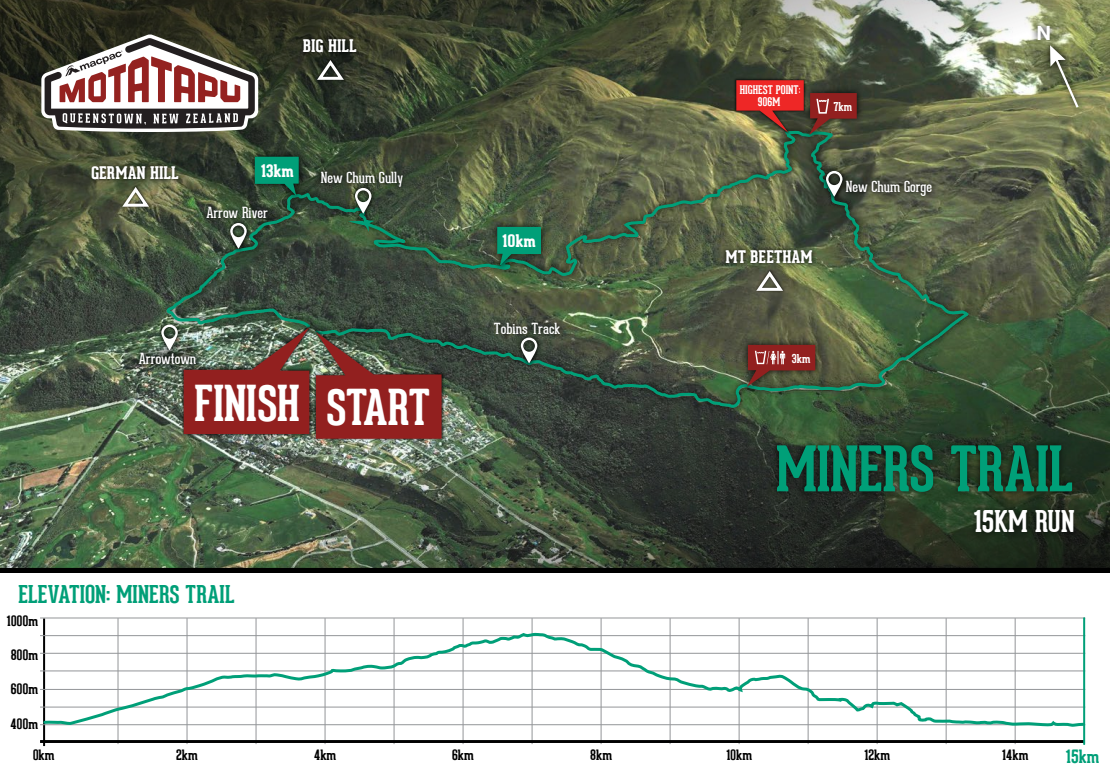
<style>
.page{position:relative;width:1110px;height:774px;background:#fff}
.page>*{position:absolute;margin:0;border:0;box-sizing:border-box;transform-origin:0 0}
.t1{font:700 61.4px "Geared Slab";letter-spacing:-.005em;color:#009f78}
.t2{font:700 48.4px "Geared Slab";letter-spacing:-.01em;color:#fff}
.t3{font:700 29.3px "Geared Slab";letter-spacing:-.01em;color:#fff}
.t4{font:700 24px "Geared Slab";color:#009f78}
.t5{font:700 19.8px "Helvetica Neue";color:#fff}
.t6{font:700 18px "Geared Slab";color:#009f78}
.t7{font:800 17px "Geared Slab";color:#fff}
.t8{font:15px "Geared Slab";color:#fff}
.t9{font:700 14px "Geared Slab";letter-spacing:-.01em;color:#000}
.t10{font:700 12px "Geared Slab";color:#fff}
.t11{font:700 11.7px/11.7px "Geared Slab";color:#fff;text-align:center}
</style>
<div class="page">
<img style="left:0;top:1px;width:1110px;height:567px">
<img style="left:766px;top:428px;width:319px;height:123px">
<div style="left:0;top:568px;width:1110px;height:13px;background:#000"></div>
<div style="left:0;top:573px;width:1110px;height:201px;background:#fff"></div>
<img style="left:132px;top:345px;width:25px;height:31px">
<img style="left:155px;top:318px;width:2px;height:39px">
<hr style="left:43px;top:618px;width:2px;height:128px;background:#000">
<hr style="left:118px;top:618px;width:1px;height:126px;background:#939598">
<hr style="left:187px;top:618px;width:1px;height:126px;background:#939598">
<hr style="left:256px;top:618px;width:1px;height:126px;background:#939598">
<hr style="left:325px;top:618px;width:1px;height:126px;background:#939598">
<hr style="left:394px;top:618px;width:1px;height:126px;background:#939598">
<hr style="left:463px;top:618px;width:1px;height:126px;background:#939598">
<hr style="left:532px;top:618px;width:1px;height:126px;background:#939598">
<hr style="left:601px;top:618px;width:1px;height:126px;background:#939598">
<hr style="left:670px;top:618px;width:1px;height:126px;background:#939598">
<hr style="left:739px;top:618px;width:1px;height:126px;background:#939598">
<hr style="left:808px;top:618px;width:1px;height:126px;background:#939598">
<hr style="left:877px;top:618px;width:1px;height:126px;background:#939598">
<hr style="left:946px;top:618px;width:1px;height:126px;background:#939598">
<hr style="left:1015px;top:618px;width:1px;height:126px;background:#939598">
<hr style="left:40px;top:617px;width:1045px;height:1px;background:#939598">
<hr style="left:40px;top:635px;width:1045px;height:1px;background:#939598">
<hr style="left:40px;top:653px;width:1045px;height:1px;background:#939598">
<hr style="left:40px;top:670px;width:1045px;height:1px;background:#939598">
<hr style="left:40px;top:689px;width:1045px;height:1px;background:#939598">
<hr style="left:40px;top:706px;width:1045px;height:1px;background:#939598">
<hr style="left:40px;top:724px;width:1045px;height:1px;background:#939598">
<hr style="left:40px;top:740px;width:1044px;height:3px;background:#000">
<svg style="left:42px;top:632px;width:1044px;height:96px"></svg>
<hr style="left:1083px;top:618px;width:2px;height:126px;background:#009f78">
<img style="left:1026px;top:13px;width:63px;height:105px">
<svg style="left:1050px;top:45px;width:31px;height:65px;background:#828762"></svg>
<img style="left:157px;top:121px;width:822px;height:297px">
<svg style="left:165px;top:121px;width:807px;height:290px;background:#4b5b43"></svg>
<img style="left:200px;top:198px;width:74px;height:30px">
<img style="left:224px;top:217px;width:29px;height:38px">
<svg style="left:230px;top:223px;width:17px;height:26px"></svg>
<img style="left:312px;top:328px;width:134px;height:115px">
<img style="left:180px;top:323px;width:134px;height:116px">
<svg style="left:184px;top:327px;width:258px;height:112px;background:#7a3e37"></svg>
<img style="left:487px;top:314px;width:80px;height:30px">
<img style="left:514px;top:331px;width:30px;height:39px">
<svg style="left:521px;top:338px;width:16px;height:25px"></svg>
<img style="left:849px;top:172px;width:90px;height:30px">
<img style="left:819px;top:165px;width:30px;height:38px">
<svg style="left:826px;top:171px;width:17px;height:26px"></svg>
<img style="left:734px;top:78px;width:73px;height:58px">
<img style="left:314px;top:163px;width:95px;height:30px">
<img style="left:348px;top:182px;width:30px;height:38px">
<svg style="left:355px;top:188px;width:16px;height:26px"></svg>
<img style="left:800px;top:84px;width:67px;height:62px">
<svg style="left:736px;top:80px;width:121px;height:55px;background:#903e32"></svg>
<img style="left:737px;top:334px;width:89px;height:62px">
<img style="left:719px;top:242px;width:100px;height:32px">
<img style="left:753px;top:268px;width:35px;height:27px">
<svg style="left:755px;top:268px;width:31px;height:25px"></svg>
<img style="left:84px;top:157px;width:101px;height:33px">
<img style="left:119px;top:183px;width:35px;height:28px">
<svg style="left:121px;top:184px;width:31px;height:25px"></svg>
<img style="left:296px;top:31px;width:67px;height:32px">
<img style="left:313px;top:57px;width:35px;height:27px">
<svg style="left:316px;top:57px;width:31px;height:25px"></svg>
<svg style="left:41px;top:34px;width:217px;height:98px"></svg>
<svg style="left:747px;top:345px;width:68px;height:42px;background:#7b3e34"></svg>
<img style="left:489px;top:218px;width:60px;height:56px">
<svg style="left:497px;top:227px;width:44px;height:39px;background:#0b8867"></svg>
<img style="left:246px;top:148px;width:61px;height:56px">
<svg style="left:255px;top:157px;width:44px;height:39px;background:#0d8463"></svg>
<p class="t7" style="left:303px;top:36px;width:56px">BIG HILL</p>
<p class="t7" style="left:91px;top:163px;width:89px">GERMAN HILL</p>
<p class="t7" style="left:261px;top:161px;width:35px">13km</p>
<p class="t8" style="left:206px;top:204px;width:63px">Arrow River</p>
<p class="t8" style="left:321px;top:168px;width:84px">New Chum Gully</p>
<p class="t8" style="left:139px;top:350px;width:59px">Arrowtown</p>
<h2 class="t2" style="left:194px;top:373px;width:237px">FINISH START</h2>
<h3 class="t4" style="left:18px;top:579px;width:218px">ELEVATION: MINERS TRAIL</h3>
<p class="t9" style="left:7px;top:612px;width:33px">1000m</p>
<p class="t9" style="left:11px;top:646px;width:29px">800m</p>
<p class="t9" style="left:11px;top:680px;width:29px">600m</p>
<p class="t9" style="left:10px;top:716px;width:29px">400m</p>
<p class="t7" style="left:502px;top:231px;width:35px">10km</p>
<p class="t8" style="left:494px;top:320px;width:68px">Tobins Track</p>
<p class="t11" style="left:740px;top:84px;width:63px">HIGHEST POINT:<br>906M</p>
<p class="t10" style="left:834px;top:99px;width:20px">7km</p>
<p class="t7" style="left:726px;top:247px;width:89px">MT BEETHAM</p>
<p class="t8" style="left:846px;top:178px;width:88px">New Chum Gorge</p>
<p class="t10" style="left:792px;top:351px;width:20px">3km</p>
<h3 class="t5" style="left:1036px;top:21px;width:16px">N</h3>
<h1 class="t1" style="left:776px;top:430px;width:299px">MINERS TRAIL</h1>
<h3 class="t3" style="left:973px;top:503px;width:103px">15KM RUN</h3>
<p class="t9" style="left:33px;top:746px;width:23px">0km</p>
<p class="t9" style="left:176px;top:746px;width:23px">2km</p>
<p class="t9" style="left:314px;top:746px;width:24px">4km</p>
<p class="t9" style="left:452px;top:746px;width:23px">6km</p>
<p class="t9" style="left:590px;top:746px;width:23px">8km</p>
<p class="t9" style="left:726px;top:746px;width:28px">10km</p>
<p class="t9" style="left:864px;top:746px;width:28px">12km</p>
<p class="t9" style="left:1002px;top:746px;width:28px">14km</p>
<p class="t6" style="left:1066px;top:745px;width:35px">15km</p>
</div>
